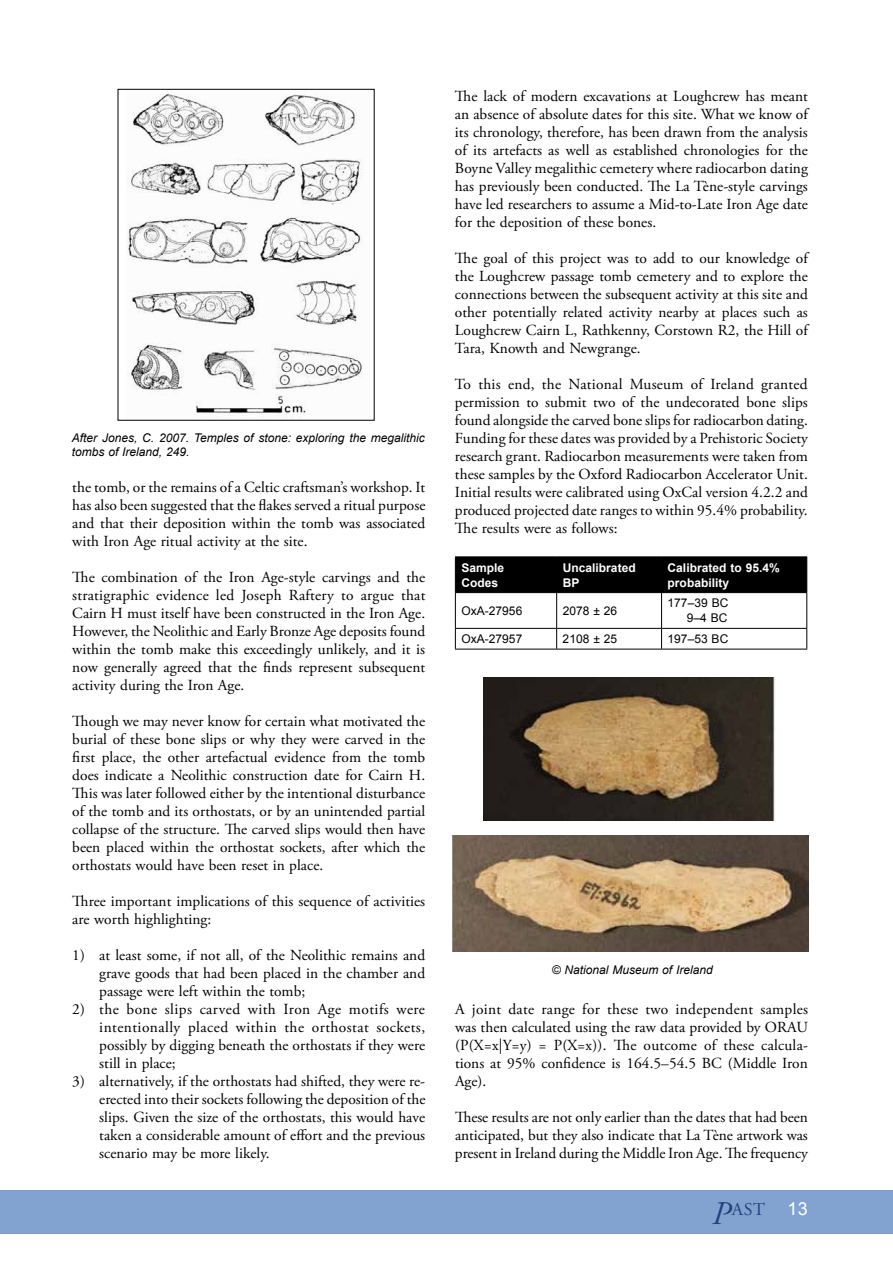
<style>
.page{position:relative;width:893px;height:1263px;background:#fff}
.page>*{position:absolute;margin:0;border:0;box-sizing:border-box;transform-origin:0 0}
.t1{font:18px "Adobe Garamond Pro";color:#21427c}
.t2{font:15.3px/18px "Adobe Garamond Pro";color:#000;text-align:justify}
.t3{font:italic 12px/14.4px "Arial";color:#000}
.t4{font:700 12px/15px "Arial";letter-spacing:.005em;color:#fff}
.t5{font:12px/15px "Arial";letter-spacing:.005em;color:#000;text-align:right}
.s1{font-style:italic;font-size:33px}
.s2{font-family:"Arial";color:#fff}
</style>
<div class="page">
<div style="left:0;top:1191px;width:893px;height:43px;background:#82a3d0"></div>
<div style="left:456px;top:557px;width:350px;height:35px;background:#000"></div>
<hr style="left:455px;top:556px;width:102px;height:1px;background:#000">
<hr style="left:455px;top:557px;width:1px;height:35px;background:#000">
<hr style="left:557px;top:556px;width:105px;height:1px;background:#000">
<hr style="left:556px;top:557px;width:1px;height:35px;background:#000">
<hr style="left:662px;top:556px;width:145px;height:1px;background:#000">
<hr style="left:661px;top:557px;width:1px;height:35px;background:#000">
<hr style="left:806px;top:557px;width:1px;height:35px;background:#000">
<hr style="left:455px;top:592px;width:102px;height:1px;background:#000">
<hr style="left:455px;top:593px;width:1px;height:35px;background:#000">
<hr style="left:557px;top:592px;width:105px;height:1px;background:#000">
<hr style="left:556px;top:593px;width:1px;height:35px;background:#000">
<hr style="left:662px;top:592px;width:145px;height:1px;background:#000">
<hr style="left:661px;top:593px;width:1px;height:35px;background:#000">
<hr style="left:806px;top:593px;width:1px;height:35px;background:#000">
<hr style="left:455px;top:628px;width:102px;height:1px;background:#000">
<svg style="left:455px;top:629px;width:1px;height:20px"></svg>
<hr style="left:557px;top:628px;width:105px;height:1px;background:#000">
<svg style="left:556px;top:629px;width:1px;height:20px"></svg>
<hr style="left:662px;top:628px;width:145px;height:1px;background:#000">
<svg style="left:661px;top:629px;width:1px;height:20px"></svg>
<svg style="left:806px;top:629px;width:1px;height:20px"></svg>
<hr style="left:455px;top:649px;width:102px;height:1px;background:#000">
<hr style="left:557px;top:649px;width:105px;height:1px;background:#000">
<hr style="left:662px;top:649px;width:145px;height:1px;background:#000">
<img style="left:484px;top:677px;width:292px;height:143px">
<img style="left:453px;top:836px;width:355px;height:115px">
<img style="left:127px;top:93px;width:236px;height:321px">
<p class="t3" style="left:72px;top:431px;width:354px">After Jones, C. 2007. Temples of stone: exploring the megalithic tombs of Ireland, 249.</p>
<p class="t2" style="left:72px;top:479px;width:355px">the tomb, or the remains of a Celtic craftsman’s workshop. It has also been suggested that the flakes served a ritual purpose and that their deposition within the tomb was associated with Iron Age ritual activity at the site.</p>
<p class="t2" style="left:72px;top:569px;width:355px">The combination of the Iron Age-style carvings and the stratigraphic evidence led Joseph Raftery to argue that Cairn H must itself have been constructed in the Iron Age.<br>However, the Neolithic and Early Bronze Age deposits found within the tomb make this exceedingly unlikely, and it is now generally agreed that the finds represent subsequent activity during the Iron Age.</p>
<p class="t2" style="left:72px;top:713px;width:354px">Though we may never know for certain what motivated the burial of these bone slips or why they were carved in the first place, the other artefactual evidence from the tomb does indicate a Neolithic construction date for Cairn H.<br>This was later followed either by the intentional disturbance of the tomb and its orthostats, or by an unintended partial collapse of the structure. The carved slips would then have been placed within the orthostat sockets, after which the orthostats would have been reset in place.</p>
<p class="t2" style="left:72px;top:893px;width:354px">Three important implications of this sequence of activities are worth highlighting:</p>
<p class="t2" style="left:99px;top:947px;width:327px;text-indent:-27px">1) at least some, if not all, of the Neolithic remains and grave goods that had been placed in the chamber and passage were left within the tomb;</p>
<p class="t2" style="left:99px;top:1001px;width:327px;text-indent:-27px">2) the bone slips carved with Iron Age motifs were intentionally placed within the orthostat sockets, possibly by digging beneath the orthostats if they were still in place;</p>
<p class="t2" style="left:99px;top:1073px;width:328px;text-indent:-27px">3) alternatively, if the orthostats had shifted, they were re&shy;erected into their sockets following the deposition of the slips. Given the size of the orthostats, this would have taken a considerable amount of effort and the previous scenario may be more likely.</p>
<p class="t2" style="left:455px;top:87px;width:354px">The lack of modern excavations at Loughcrew has meant an absence of absolute dates for this site. What we know of its chronology, therefore, has been drawn from the analysis of its artefacts as well as established chronologies for the Boyne Valley megalithic cemetery where radiocarbon dating has previously been conducted. The La Tène-style carvings have led researchers to assume a Mid-to-Late Iron Age date for the deposition of these bones.</p>
<p class="t2" style="left:455px;top:249px;width:354px">The goal of this project was to add to our knowledge of the Loughcrew passage tomb cemetery and to explore the connections between the subsequent activity at this site and other potentially related activity nearby at places such as Loughcrew Cairn L, Rathkenny, Corstown R2, the Hill of Tara, Knowth and Newgrange.</p>
<p class="t2" style="left:455px;top:375px;width:354px">To this end, the National Museum of Ireland granted permission to submit two of the undecorated bone slips found alongside the carved bone slips for radiocarbon dating.<br>Funding for these dates was provided by a Prehistoric Society research grant. Radiocarbon measurements were taken from these samples by the Oxford Radiocarbon Accelerator Unit.<br>Initial results were calibrated using OxCal version 4.2.2 and produced projected date ranges to within 95.4% probability.<br>The results were as follows:</p>
<p class="t4" style="left:461px;top:560px;width:44px">Sample<br>Codes</p>
<p class="t4" style="left:563px;top:560px;width:75px">Uncalibrated<br>BP</p>
<p class="t4" style="left:668px;top:560px;width:114px">Calibrated to 95.4% probability</p>
<p class="t5" style="left:461px;top:603px;width:62px">OxA-27956</p>
<p class="t5" style="left:563px;top:603px;width:56px">2078 ± 26</p>
<p class="t5" style="left:667px;top:596px;width:61px">177–39 BC<br>9–4 BC</p>
<p class="t5" style="left:461px;top:631px;width:62px">OxA-27957</p>
<p class="t5" style="left:563px;top:631px;width:56px">2108 ± 25</p>
<p class="t5" style="left:667px;top:631px;width:61px">197–53 BC</p>
<p class="t3" style="left:552px;top:963px;width:162px">© National Museum of Ireland</p>
<p class="t2" style="left:455px;top:1001px;width:355px">A joint date range for these two independent samples was then calculated using the raw data provided by ORAU (P(X=x|Y=y) = P(X=x)). The outcome of these calcula&shy;tions at 95% confidence is 164.5–54.5 BC (Middle Iron Age).</p>
<p class="t2" style="left:455px;top:1109px;width:354px">These results are not only earlier than the dates that had been anticipated, but they also indicate that La Tène artwork was present in Ireland during the Middle Iron Age. The frequency</p>
<p class="t1" style="left:712px;top:1198px;width:97px"><span class="s1">P</span>AST <span class="s2">13</span></p>
</div>
